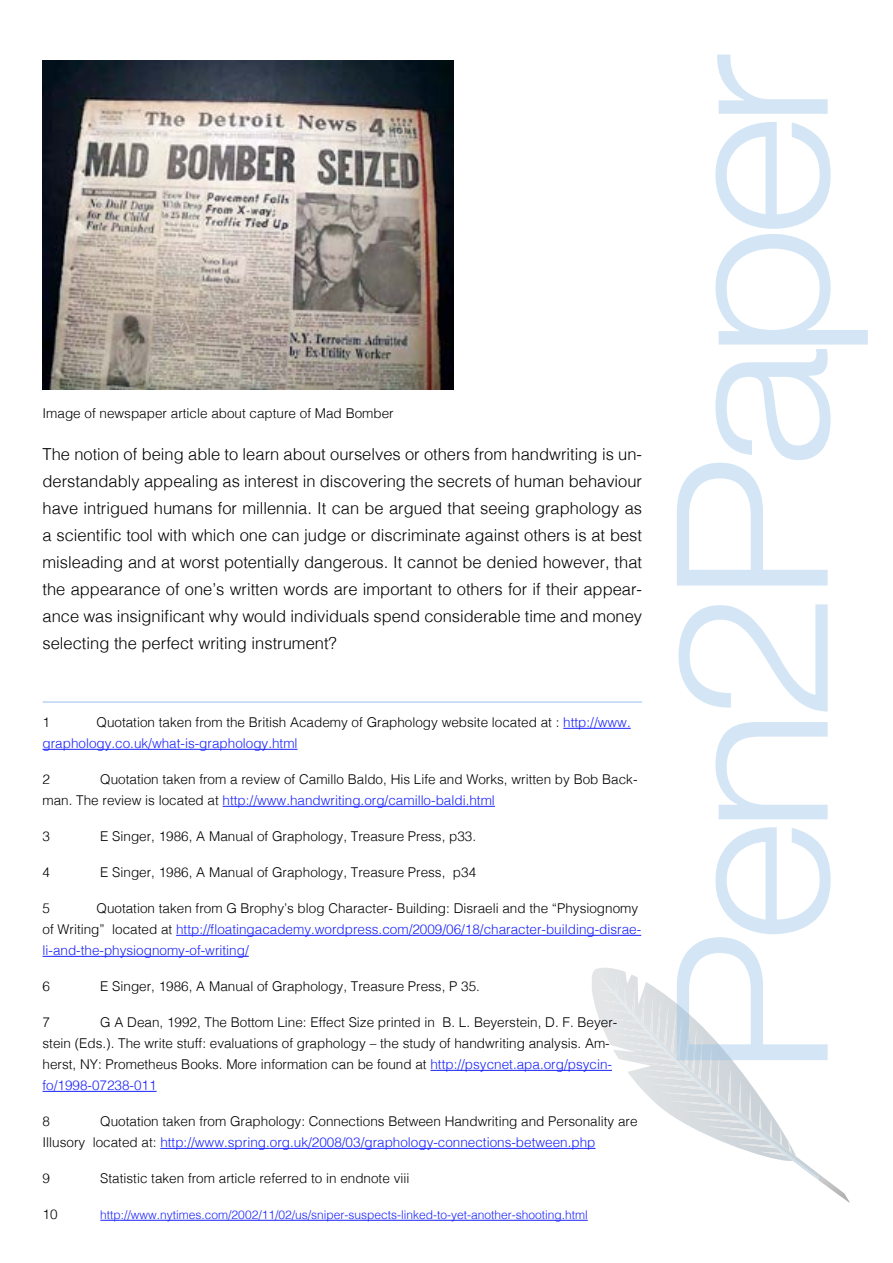
<style>
.page{position:relative;width:893px;height:1263px;background:#fff}
.page>*{position:absolute;margin:0;border:0;box-sizing:border-box;transform-origin:0 0}
.t1{font:300 16.5px/27px "Helvetica";color:#000;text-align:justify}
.t2{font:300 13.5px/21px "Helvetica";color:#000}
.t3{font:300 13.5px/21px "Helvetica";color:#1922fb}
.t4{font:300 12px "Helvetica";color:#1922fb}
.s1{color:#1922fb}
.s2{color:#000}
</style>
<div class="page">
<svg style="left:592px;top:968px;width:44px;height:181px"></svg>
<svg style="left:600px;top:977px;width:67px;height:172px"></svg>
<svg style="left:618px;top:996px;width:200px;height:184px"></svg>
<svg style="left:818px;top:1173px;width:32px;height:29px"></svg>
<svg style="left:677px;top:55px;width:191px;height:1005px"></svg>
<img style="left:43px;top:61px;width:410px;height:328px">
<hr style="left:43px;top:702px;width:599px;height:1px;background:#93c1e7">
<hr style="left:563px;top:728px;width:68px;height:1px;background:#1922fb">
<hr style="left:43px;top:749px;width:255px;height:1px;background:#1922fb">
<hr style="left:223px;top:806px;width:272px;height:1px;background:#1922fb">
<hr style="left:176px;top:935px;width:465px;height:1px;background:#1922fb">
<hr style="left:43px;top:956px;width:206px;height:1px;background:#1922fb">
<hr style="left:430px;top:1070px;width:182px;height:1px;background:#1922fb">
<hr style="left:43px;top:1091px;width:114px;height:1px;background:#1922fb">
<hr style="left:160px;top:1148px;width:435px;height:1px;background:#1922fb">
<hr style="left:100px;top:1220px;width:488px;height:1px;background:#1922fb">
<p class="t2" style="left:43px;top:402px;width:353px">Image of newspaper article about capture of Mad Bomber</p>
<p class="t1" style="left:43px;top:440px;width:601px">The notion of being able to learn about ourselves or others from handwriting is un&shy;derstandably appealing as interest in discovering the secrets of human behaviour have intrigued humans for millennia. It can be argued that seeing graphology as a scientific tool with which one can judge or discriminate against others is at best misleading and at worst potentially dangerous. It cannot be denied however, that the appearance of one’s written words are important to others for if their appear&shy;ance was insignificant why would individuals spend considerable time and money selecting the perfect writing instrument?</p>
<p class="t2" style="left:43px;top:711px;width:590px;text-indent:54px">Quotation taken from the British Academy of Graphology website located at : <span class="s1">http://www. graphology.co.uk/what-is-graphology.html</span></p>
<p class="t2" style="left:43px;top:768px;width:9px">2</p>
<p class="t2" style="left:43px;top:711px;width:9px">1</p>
<p class="t2" style="left:43px;top:768px;width:596px;text-indent:58px">Quotation taken from a review of Camillo Baldo, His Life and Works, written by Bob Back&shy;man. The review is located at <span class="s1">http://www.handwriting.org/camillo-baldi.html</span></p>
<p class="t2" style="left:43px;top:825px;width:9px">3</p>
<p class="t2" style="left:100px;top:825px;width:377px">E Singer, 1986, A Manual of Graphology, Treasure Press, p33.</p>
<p class="t2" style="left:43px;top:861px;width:9px">4</p>
<p class="t2" style="left:100px;top:861px;width:377px">E Singer, 1986, A Manual of Graphology, Treasure Press, p34</p>
<p class="t2" style="left:43px;top:897px;width:9px">5</p>
<p class="t3" style="left:43px;top:897px;width:600px;text-indent:54px"><span class="s2">Quotation taken from G Brophy’s blog Character- Building: Disraeli and the “Physiognomy of Writing” located at</span> http://floatingacademy.wordpress.com/2009/06/18/character-building-disrae&shy;li-and-the-physiognomy-of-writing/</p>
<p class="t2" style="left:43px;top:975px;width:9px">6</p>
<p class="t2" style="left:100px;top:975px;width:381px">E Singer, 1986, A Manual of Graphology, Treasure Press, P 35.</p>
<p class="t2" style="left:43px;top:1011px;width:9px">7</p>
<p class="t2" style="left:43px;top:1011px;width:576px;text-indent:58px">G A Dean, 1992, The Bottom Line: Effect Size printed in B. L. Beyerstein, D. F. Beyer&shy;stein (Eds.). The write stuff: evaluations of graphology – the study of handwriting analysis. Am&shy;herst, NY: Prometheus Books. More information can be found at <span class="s1">http://psycnet.apa.org/psycin&shy;fo/1998-07238-011</span></p>
<p class="t2" style="left:43px;top:1110px;width:9px">8</p>
<p class="t2" style="left:43px;top:1110px;width:596px;text-indent:58px">Quotation taken from Graphology: Connections Between Handwriting and Personality are<br>Illusory located at: <span class="s1">http://www.spring.org.uk/2008/03/graphology-connections-between.php</span></p>
<p class="t2" style="left:43px;top:1167px;width:9px">9</p>
<p class="t2" style="left:100px;top:1167px;width:311px">Statistic taken from article referred to in endnote viii</p>
<p class="t2" style="left:43px;top:1203px;width:17px">10</p>
<p class="t4" style="left:100px;top:1205px;width:489px">http://www.nytimes.com/2002/11/02/us/sniper-suspects-linked-to-yet-another-shooting.html</p>
</div>
